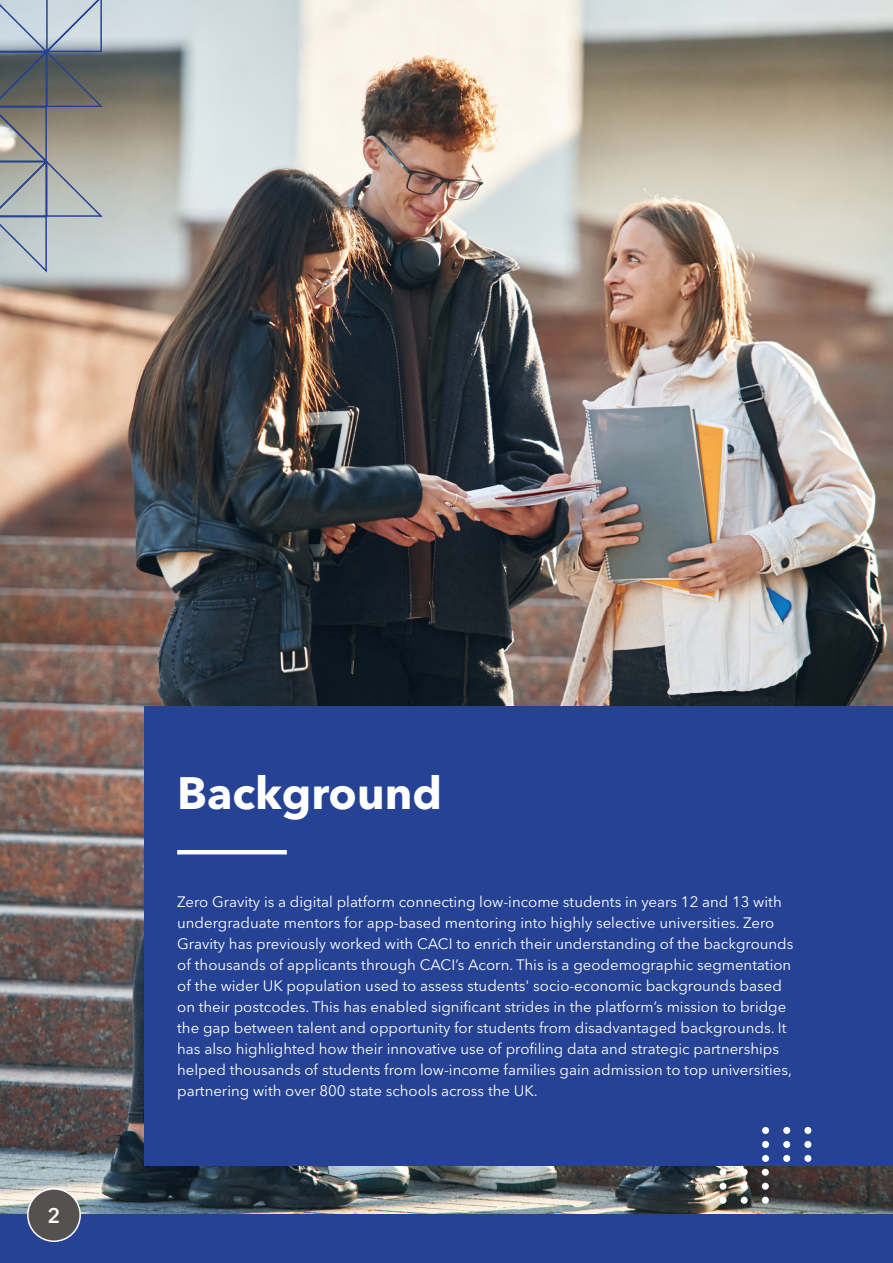
<style>
.page{position:relative;width:893px;height:1263px;background:#fff}
.page>*{position:absolute;margin:0;border:0;box-sizing:border-box;transform-origin:0 0}
.t1{font:700 45px "Avenir Next LT Pro";color:#fff}
.t2{font:600 21px "Avenir Next LT Pro";color:#fff}
.t3{font:15px/21px "Avenir Next LT Pro";color:#fff}
</style>
<div class="page">
<img style="left:0;top:0;width:893px;height:1214px">
<svg style="left:0;top:0;width:105px;height:274px;background:#9da4a4"></svg>
<div style="left:0;top:1214px;width:893px;height:49px;background:#254294"></div>
<div style="left:28px;top:1189px;width:52px;height:52px;background:#55514f;border-radius:50%"></div>
<div style="left:27px;top:1188px;width:54px;height:54px;border:2px solid #fff;border-radius:50%"></div>
<div style="left:145px;top:706px;width:748px;height:459px;background:#254294"></div>
<hr style="left:177px;top:850px;width:110px;height:4px;background:#fff">
<div style="left:762px;top:1127px;width:7px;height:7px;background:#fff;border-radius:50%"></div>
<div style="left:783px;top:1127px;width:7px;height:7px;background:#fff;border-radius:50%"></div>
<div style="left:804px;top:1127px;width:7px;height:7px;background:#fff;border-radius:50%"></div>
<div style="left:762px;top:1141px;width:7px;height:7px;background:#fff;border-radius:50%"></div>
<div style="left:783px;top:1141px;width:7px;height:7px;background:#fff;border-radius:50%"></div>
<div style="left:804px;top:1141px;width:7px;height:7px;background:#fff;border-radius:50%"></div>
<div style="left:762px;top:1155px;width:7px;height:7px;background:#fff;border-radius:50%"></div>
<div style="left:783px;top:1155px;width:7px;height:7px;background:#fff;border-radius:50%"></div>
<div style="left:804px;top:1155px;width:7px;height:7px;background:#fff;border-radius:50%"></div>
<div style="left:719px;top:1169px;width:7px;height:7px;background:#fff;border-radius:50%"></div>
<div style="left:741px;top:1169px;width:7px;height:7px;background:#fff;border-radius:50%"></div>
<div style="left:762px;top:1169px;width:7px;height:7px;background:#fff;border-radius:50%"></div>
<div style="left:719px;top:1183px;width:7px;height:7px;background:#fff;border-radius:50%"></div>
<div style="left:741px;top:1183px;width:7px;height:7px;background:#fff;border-radius:50%"></div>
<div style="left:762px;top:1183px;width:7px;height:7px;background:#fff;border-radius:50%"></div>
<div style="left:719px;top:1197px;width:7px;height:7px;background:#fff;border-radius:50%"></div>
<div style="left:741px;top:1197px;width:7px;height:7px;background:#fff;border-radius:50%"></div>
<div style="left:762px;top:1197px;width:7px;height:7px;background:#fff;border-radius:50%"></div>
<h2 class="t2" style="left:48px;top:1203px;width:14px">2</h2>
<h1 class="t1" style="left:177px;top:765px;width:266px">Background</h1>
<p class="t3" style="left:177px;top:891px;width:618px">Zero Gravity is a digital platform connecting low-income students in years 12 and 13 with undergraduate mentors for app-based mentoring into highly selective universities. Zero Gravity has previously worked with CACI to enrich their understanding of the backgrounds of thousands of applicants through CACI’s Acorn. This is a geodemographic segmentation of the wider UK population used to assess students' socio-economic backgrounds based on their postcodes. This has enabled significant strides in the platform’s mission to bridge the gap between talent and opportunity for students from disadvantaged backgrounds. It has also highlighted how their innovative use of profiling data and strategic partnerships helped thousands of students from low-income families gain admission to top universities, partnering with over 800 state schools across the UK.</p>
</div>
